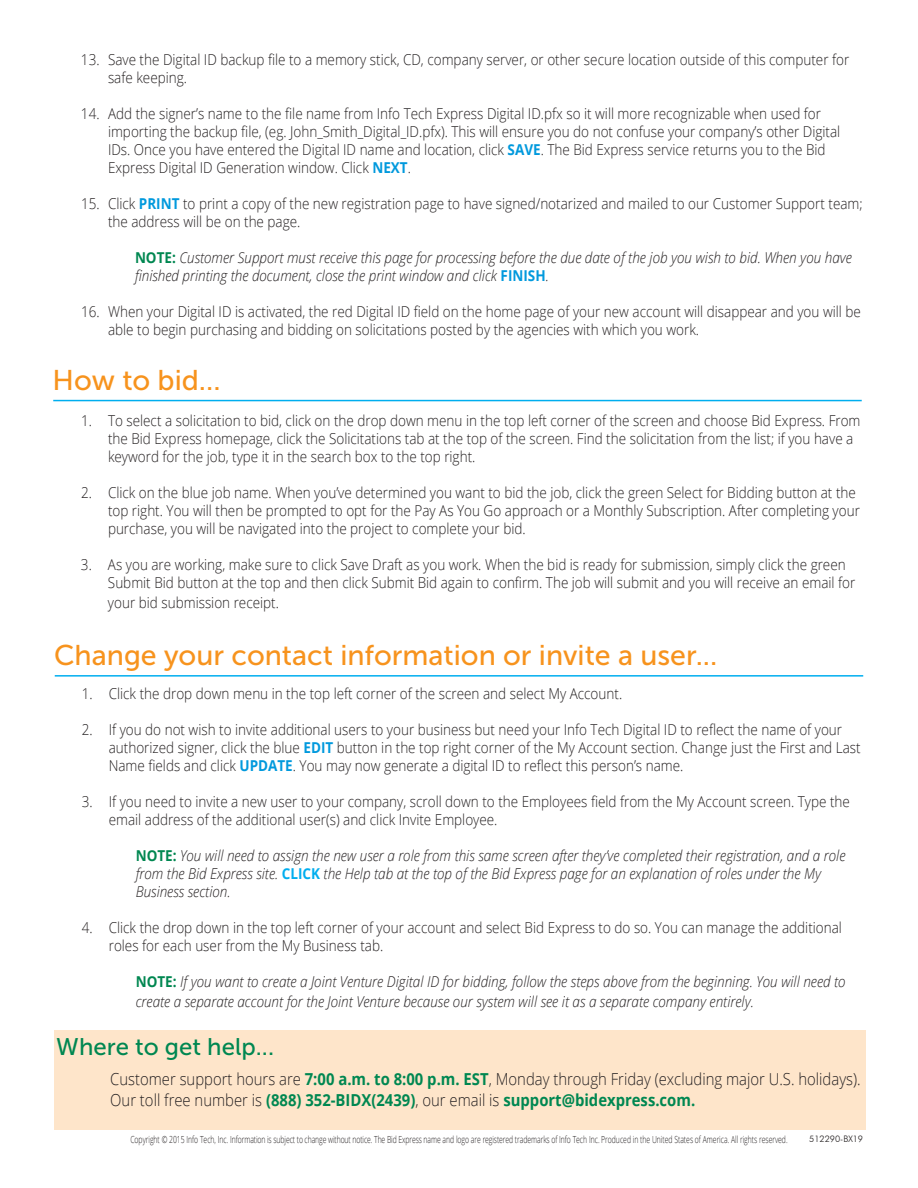
<style>
.page{position:relative;width:918px;height:1188px;background:#fff}
.page>*{position:absolute;margin:0;border:0;box-sizing:border-box;transform-origin:0 0}
.t1{font:28.5px "Museo Sans 500";color:#f7931d}
.t2{font:24px "Museo Sans 500";color:#008751}
.t3{font:300 16.5px/21px "Open Sans";color:#231f20;scale:.9 1}
.t4{font:300 15px/18px "Open Sans";color:#231f20;scale:.9 1}
.t5{font:italic 300 15px/18px "Open Sans";color:#231f20;scale:.9 1}
.t6{font:300 9.75px "Open Sans";color:#231f20;scale:.7 1}
.t7{font:300 9px "Futura BT";color:#231f20}
.s1{font-weight:700;color:#09d}
.s2{font-weight:700;font-style:normal;color:#008751}
.s3{font-weight:700;font-style:normal;color:#09d}
.s4{font-weight:700;font-style:normal;color:#00aeef}
.s5{font-weight:700;color:#008751}
</style>
<div class="page">
<div style="left:55px;top:1030px;width:811px;height:100px;background:#fee5ca"></div>
<hr style="left:53px;top:400px;width:809px;height:1px;background:#00aeef">
<hr style="left:55px;top:675px;width:808px;height:2px;background:#00aeef">
<p class="t4" style="left:108px;top:51px;width:825px;text-indent:-27px">13. Save the Digital ID backup file to a memory stick, CD, company server, or other secure location outside of this computer for safe keeping.</p>
<p class="t4" style="left:108px;top:105px;width:815px;text-indent:-27px">14. Add the signer’s name to the file name from Info Tech Express Digital ID.pfx so it will more recognizable when used for importing the backup file, (eg. John_Smith_Digital_ID.pfx). This will ensure you do not confuse your company’s other Digital IDs. Once you have entered the Digital ID name and location, click <span class="s1">SAVE</span>. The Bid Express service returns you to the Bid Express Digital ID Generation window. Click <span class="s1">NEXT</span>.</p>
<p class="t4" style="left:108px;top:195px;width:840px;text-indent:-27px">15. Click <span class="s1">PRINT</span> to print a copy of the new registration page to have signed/notarized and mailed to our Customer Support team; the address will be on the page.</p>
<p class="t5" style="left:135px;top:249px;width:798px"><span class="s2">NOTE:</span> Customer Support must receive this page for processing before the due date of the job you wish to bid. When you have finished printing the document, close the print window and click <span class="s3">FINISH</span>.</p>
<p class="t4" style="left:108px;top:303px;width:838px;text-indent:-27px">16. When your Digital ID is activated, the red Digital ID field on the home page of your new account will disappear and you will be able to begin purchasing and bidding on solicitations posted by the agencies with which you work.</p>
<h1 class="t1" style="left:52px;top:364px;width:170px">How to bid...</h1>
<p class="t4" style="left:108px;top:411px;width:838px;text-indent:-27px">1. To select a solicitation to bid, click on the drop down menu in the top left corner of the screen and choose Bid Express. From the Bid Express homepage, click the Solicitations tab at the top of the screen. Find the solicitation from the list; if you have a keyword for the job, type it in the search box to the top right.</p>
<p class="t4" style="left:108px;top:483px;width:837px;text-indent:-27px">2. Click on the blue job name. When you’ve determined you want to bid the job, click the green Select for Bidding button at the top right. You will then be prompted to opt for the Pay As You Go approach or a Monthly Subscription. After completing your purchase, you will be navigated into the project to complete your bid.</p>
<p class="t4" style="left:108px;top:555px;width:832px;text-indent:-27px">3. As you are working, make sure to click Save Draft as you work. When the bid is ready for submission, simply click the green<br>Submit Bid button at the top and then click Submit Bid again to confirm. The job will submit and you will receive an email for</p>
<p class="t4" style="left:108px;top:593px;width:192px">your bid submission receipt.</p>
<h1 class="t1" style="left:54px;top:640px;width:665px">Change your contact information or invite a user...</h1>
<p class="t4" style="left:82px;top:684px;width:602px">1. Click the drop down menu in the top left corner of the screen and select My Account.</p>
<p class="t4" style="left:109px;top:720px;width:837px;text-indent:-27px">2. If you do not wish to invite additional users to your business but need your Info Tech Digital ID to reflect the name of your authorized signer, click the blue <span class="s1">EDIT</span> button in the top right corner of the My Account section. Change just the First and Last<br>Name fields and click <span class="s1">UPDATE</span>. You may now generate a digital ID to reflect this person’s name.</p>
<p class="t4" style="left:109px;top:792px;width:825px;text-indent:-27px">3. If you need to invite a new user to your company, scroll down to the Employees field from the My Account screen. Type the email address of the additional user(s) and click Invite Employee.</p>
<p class="t5" style="left:136px;top:846px;width:790px"><span class="s2">NOTE:</span> You will need to assign the new user a role from this same screen after they’ve completed their registration, and a role from the Bid Express site. <span class="s4">CLICK</span> the Help tab at the top of the Bid Express page for an explanation of roles under the My<br>Business section.</p>
<p class="t4" style="left:109px;top:918px;width:816px;text-indent:-27px">4. Click the drop down in the top left corner of your account and select Bid Express to do so. You can manage the additional roles for each user from the My Business tab.</p>
<p class="t5" style="left:136px;top:972px;width:790px;line-height:19.5px"><span class="s2">NOTE:</span> If you want to create a Joint Venture Digital ID for bidding, follow the steps above from the beginning. You will need to create a separate account for the Joint Venture because our system will see it as a separate company entirely.</p>
<h2 class="t2" style="left:56px;top:1033px;width:219px">Where to get help...</h2>
<p class="t3" style="left:110px;top:1068px;width:835px">Customer support hours are <span class="s5">7:00 a.m. to 8:00 p.m. EST</span>, Monday through Friday (excluding major U.S. holidays).<br>Our toll free number is <span class="s5">(888) 352-BIDX(2439)</span>, our email is <span class="s5">support@bidexpress.com.</span></p>
<p class="t6" style="left:130px;top:1133px;width:940px">Copyright © 2015 Info Tech, Inc. Information is subject to change without notice. The Bid Express name and logo are registered trademarks of Info Tech Inc. Produced in the United States of America. All rights reserved.</p>
<p class="t7" style="left:809px;top:1133px;width:55px">512290-BX19</p>
</div>
